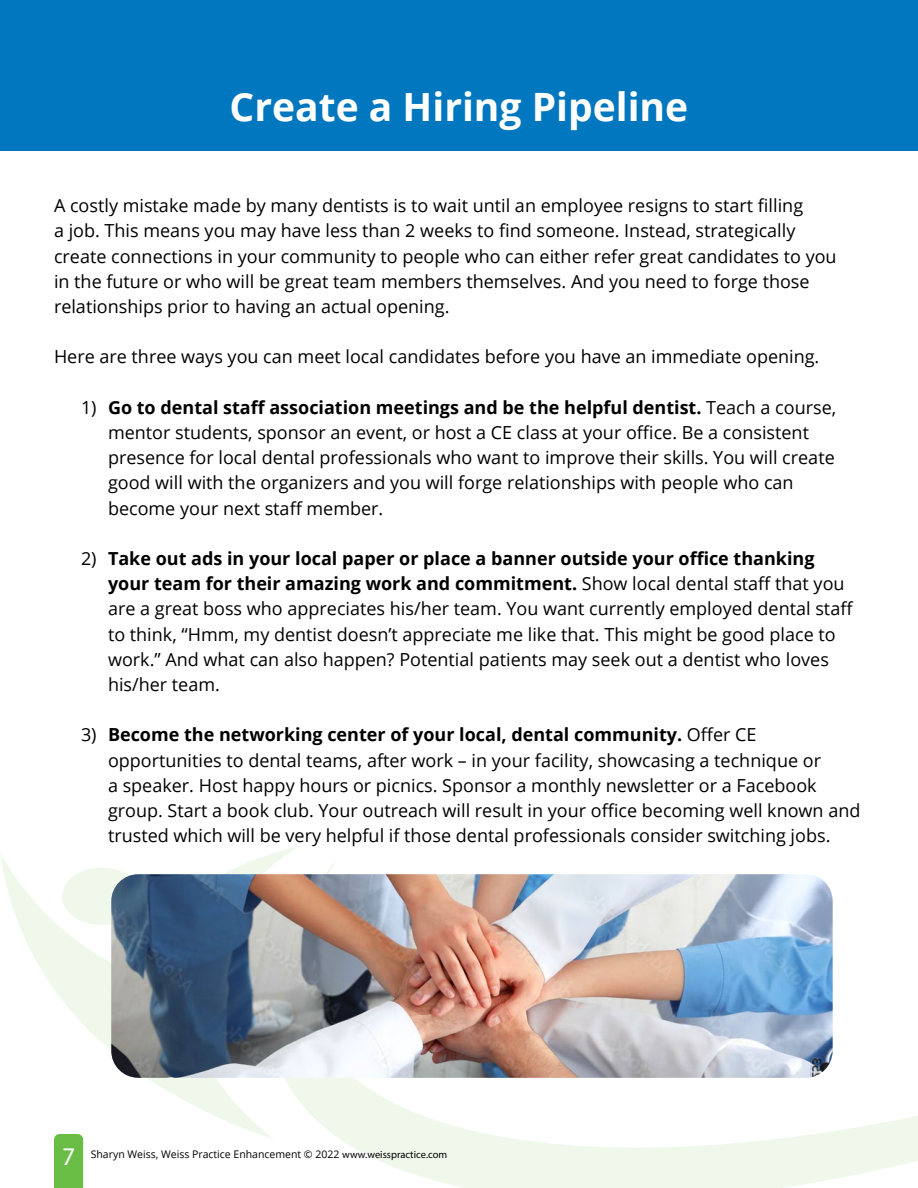
<style>
.page{position:relative;width:918px;height:1188px;background:#fff}
.page>*{position:absolute;margin:0;border:0;box-sizing:border-box;transform-origin:0 0}
.t1{font:700 39px "Open Sans";color:#fff}
.t2{font:25.5px "Myriad Pro";color:#fff}
.t3{font:18px/25.2px "Open Sans";color:#000}
.t4{font:10.5px "Open Sans";color:#000}
.s1{font-weight:700}
.s2{font-family:"Myriad Pro"}
</style>
<div class="page">
<svg style="left:0;top:846px;width:299px;height:294px"></svg>
<div style="left:62px;top:868px;width:80px;height:57px;background:#f0f8ec;border-radius:50%"></div>
<svg style="left:256px;top:856px;width:662px;height:332px"></svg>
<div style="left:54px;top:1134px;width:29px;height:54px;background:#69bd45"></div>
<div style="left:0;top:0;width:918px;height:151px;background:#0077be"></div>
<img style="left:111px;top:874px;width:722px;height:204px">
<h1 class="t1" style="left:230px;top:80px;width:460px">Create a Hiring Pipeline</h1>
<p class="t3" style="left:54px;top:193px;width:784px">A costly mistake made by many dentists is to wait until an employee resigns to start filling<br>a job. This means you may have less than 2 weeks to find someone. Instead, strategically create connections in your community to people who can either refer great candidates to you in the future or who will be great team members themselves. And you need to forge those relationships prior to having an actual opening.</p>
<p class="t3" style="left:54px;top:344px;width:767px">Here are three ways you can meet local candidates before you have an immediate opening.</p>
<p class="t3" style="left:108px;top:394px;width:730px;text-indent:-27px">1) <span class="s1">Go to dental staff association meetings and be the helpful dentist.</span> Teach a course, mentor students, sponsor an event, or host a CE class at your office. Be a consistent presence for local dental professionals who want to improve their skills. You will create good will with the organizers and you will forge relationships with people who can become your next staff member.</p>
<p class="t3" style="left:108px;top:545px;width:747px;text-indent:-27px">2) <span class="s1">Take out ads in your local paper or place a banner outside your office thanking your team for their amazing work and commitment.</span> Show local dental staff that you are a great boss who appreciates his/her team. You want currently employed dental staff to think, “Hmm, my dentist doesn’t appreciate me like that. This might be good place to work.” And what can also happen? Potential patients may seek out a dentist who loves his/her team.</p>
<p class="t3" style="left:108px;top:722px;width:754px;text-indent:-27px">3) <span class="s1">Become the networking center of your local, dental community.</span> Offer CE opportunities to dental teams, after work – in your facility, showcasing a technique or<br>a speaker. Host happy hours or picnics. Sponsor a monthly newsletter or a Facebook group. Start a book club. Your outreach will result in your office becoming well known and trusted which will be very helpful if those dental professionals consider switching jobs.</p>
<h2 class="t2" style="left:62px;top:1140px;width:15px">7</h2>
<p class="t4" style="left:91px;top:1147px;width:358px">Sharyn Weiss, Weiss Practice Enhancement © 2022 <span class="s2">www.weisspractice.com</span></p>
</div>
